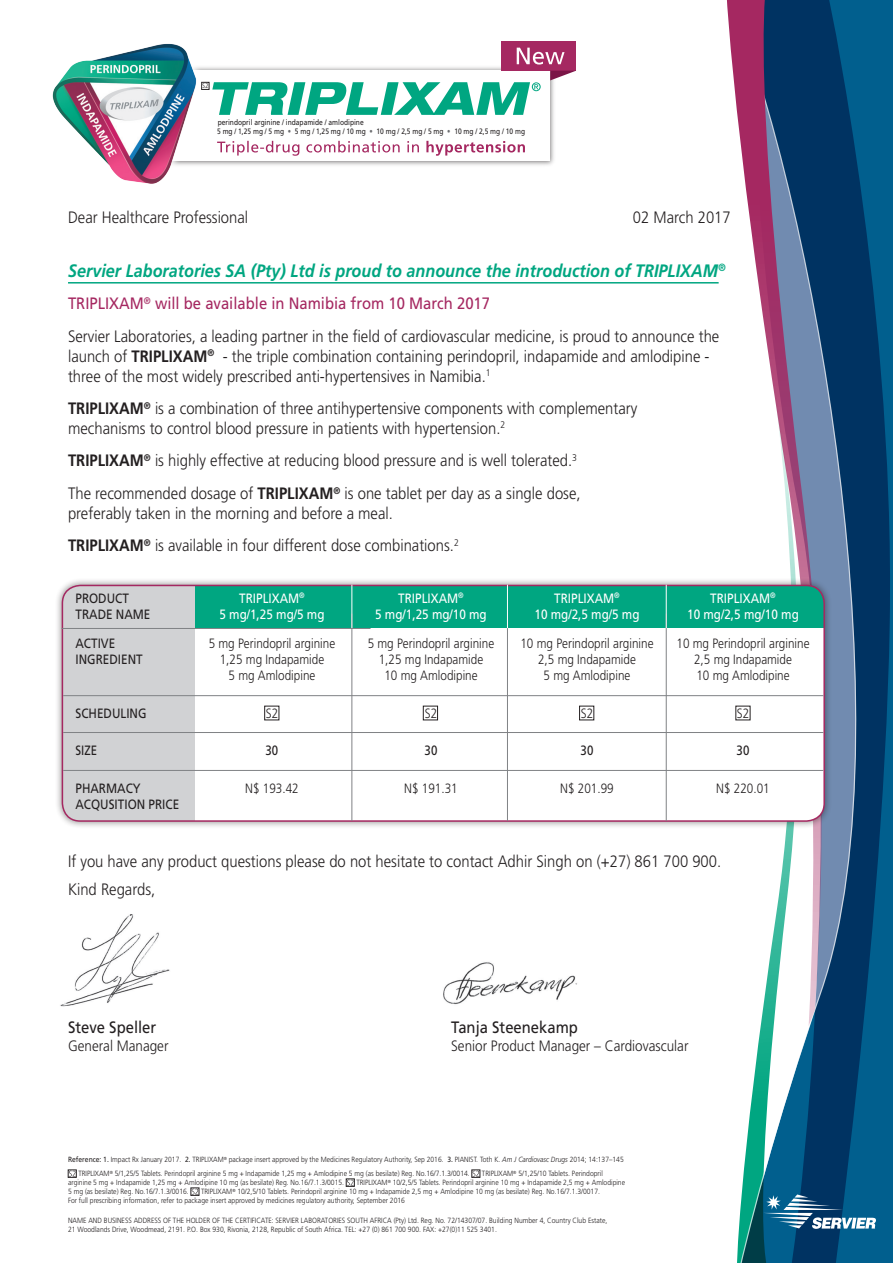
<style>
.page{position:relative;width:893px;height:1263px;background:#fff}
.page>*{position:absolute;margin:0;border:0;box-sizing:border-box;transform-origin:0 0}
.t1{font:italic 700 18px "Frutiger";color:#00a681;scale:.9 1}
.t2{font:300 16.5px/19.8px "Frutiger";color:#231f20;scale:.9 1}
.t3{font:16.5px "Frutiger";color:#a52861;scale:.9 1}
.t4{font:16.5px "Frutiger";color:#231f20;scale:.9 1}
.t5{font:300 15px "Frutiger";color:#231f20;scale:.9 1}
.t6{font:300 13.5px "Frutiger";color:#231f20;scale:.87 1}
.t7{font:13.5px "Frutiger";color:#fff;scale:.87 1}
.t8{font:13.5px "Frutiger";color:#231f20;scale:.87 1}
.t9{font:13.5px "Frutiger";color:#231f20;scale:.85 1}
.t10{font:7.8px "Frutiger";color:#231f20;scale:.85 1}
.t11{font:300 7.5px/9px "Frutiger";color:#231f20;scale:.9 1}
.t12{font:300 condensed 7.05px "Frutiger";color:#231f20}
.s1{color:#6c6d70}
.s2{font-weight:700}
.s3{font-weight:400}
.s4{font-style:italic}
</style>
<div class="page">
<img style="left:443px;top:962px;width:134px;height:43px">
<img style="left:60px;top:914px;width:110px;height:93px">
<svg style="left:872px;top:0;width:21px;height:1263px;background:#005180"></svg>
<svg style="left:737px;top:0;width:135px;height:1263px;background:#255e83"></svg>
<svg style="left:727px;top:0;width:99px;height:1026px"></svg>
<svg style="left:763px;top:1194px;width:113px;height:35px;background:#3e799d"></svg>
<div style="left:55px;top:578px;width:777px;height:251px;background:#231f20;opacity:.5"></div>
<div style="left:62px;top:585px;width:762px;height:236px;background:#fff;border-radius:18px"></div>
<div style="left:62px;top:585px;width:762px;height:43px;background:#00a681"></div>
<div style="left:62px;top:585px;width:133px;height:236px;background:#d1d2d4"></div>
<div style="left:62px;top:585px;width:763px;height:237px;border:2px solid #a52861;border-radius:18px"></div>
<hr style="left:351px;top:614px;width:1px;height:207px;background:#808285">
<hr style="left:507px;top:614px;width:1px;height:207px;background:#808285">
<hr style="left:666px;top:614px;width:1px;height:207px;background:#808285">
<hr style="left:351px;top:585px;width:1px;height:43px;background:#fff">
<hr style="left:507px;top:585px;width:1px;height:43px;background:#fff">
<hr style="left:666px;top:585px;width:1px;height:43px;background:#fff">
<hr style="left:62px;top:628px;width:309px;height:1px;background:#808285">
<hr style="left:63px;top:695px;width:760px;height:1px;background:#808285">
<hr style="left:63px;top:732px;width:760px;height:1px;background:#808285">
<hr style="left:63px;top:770px;width:760px;height:1px;background:#808285">
<div style="left:264px;top:706px;width:15px;height:14px;border:1px solid #231f20"></div>
<div style="left:423px;top:706px;width:15px;height:14px;border:1px solid #231f20"></div>
<div style="left:579px;top:706px;width:15px;height:14px;border:1px solid #231f20"></div>
<hr style="left:68px;top:282px;width:651px;height:2px;background:#00a681">
<img style="left:205px;top:64px;width:349px;height:101px">
<div style="left:138px;top:71px;width:412px;height:90px;background:#fff"></div>
<svg style="left:217px;top:141px;width:308px;height:15px"></svg>
<div style="left:502px;top:42px;width:74px;height:29px;background:#a52861"></div>
<svg style="left:517px;top:48px;width:47px;height:17px"></svg>
<svg style="left:550px;top:71px;width:25px;height:9px"></svg>
<svg style="left:212px;top:82px;width:329px;height:33px"></svg>
<div style="left:201px;top:82px;width:8px;height:8px;border:1px solid #231f20"></div>
<div style="left:43px;top:34px;width:162px;height:158px;background:#fff"></div>
<img style="left:52px;top:44px;width:145px;height:140px">
<p class="t12" style="left:202px;top:82px;width:8px">S2</p>
<p class="t10" style="left:218px;top:118px;width:173px">perindopril arginine / indapamide / amlodipine</p>
<p class="t10" style="left:217px;top:126px;width:364px">5 mg / 1,25 mg / 5 mg <span class="s1">•</span> 5 mg / 1,25 mg / 10 mg <span class="s1">•</span> 10 mg / 2,5 mg / 5 mg <span class="s1">•</span> 10 mg / 2,5 mg / 10 mg</p>
<p class="t2" style="left:68px;top:207px;width:202px">Dear Healthcare Professional</p>
<p class="t2" style="left:633px;top:207px;width:110px">02 March 2017</p>
<p class="t1" style="left:68px;top:260px;width:732px">Servier Laboratories SA (Pty) Ltd is proud to announce the introduction of TRIPLIXAM<sup>®</sup></p>
<p class="t3" style="left:68px;top:294px;width:470px">TRIPLIXAM<sup>®</sup> will be available in Namibia from 10 March 2017</p>
<p class="t2" style="left:68px;top:326px;width:725px">Servier Laboratories, a leading partner in the field of cardiovascular medicine, is proud to announce the launch of <span class="s2">TRIPLIXAM</span><sup>®</sup> - the triple combination containing perindopril, indapamide and amlodipine - three of the most widely prescribed anti-hypertensives in Namibia.<sup>1</sup></p>
<p class="t2" style="left:68px;top:398px;width:634px"><span class="s2">TRIPLIXAM</span><sup>®</sup> is a combination of three antihypertensive components with complementary mechanisms to control blood pressure in patients with hypertension.<sup>2</sup></p>
<p class="t2" style="left:68px;top:451px;width:567px"><span class="s2">TRIPLIXAM</span><sup>®</sup> is highly effective at reducing blood pressure and is well tolerated.<sup>3</sup></p>
<p class="t2" style="left:68px;top:483px;width:571px">The recommended dosage of <span class="s2">TRIPLIXAM</span><sup>®</sup> is one tablet per day as a single dose, preferably taken in the morning and before a meal.</p>
<p class="t2" style="left:68px;top:536px;width:436px"><span class="s2">TRIPLIXAM</span><sup>®</sup> is available in four different dose combinations.<sup>2</sup></p>
<p class="t8" style="left:75px;top:590px;width:63px">PRODUCT</p>
<p class="t7" style="left:239px;top:590px;width:77px">TRIPLIXAM<sup>®</sup></p>
<p class="t7" style="left:398px;top:590px;width:77px">TRIPLIXAM<sup>®</sup></p>
<p class="t7" style="left:554px;top:590px;width:77px">TRIPLIXAM<sup>®</sup></p>
<p class="t7" style="left:710px;top:590px;width:77px">TRIPLIXAM<sup>®</sup></p>
<p class="t8" style="left:75px;top:606px;width:88px">TRADE NAME</p>
<p class="t7" style="left:219px;top:606px;width:122px">5 mg/1,25 mg/5 mg</p>
<p class="t7" style="left:375px;top:606px;width:130px">5 mg/1,25 mg/10 mg</p>
<p class="t7" style="left:534px;top:606px;width:122px">10 mg/2,5 mg/5 mg</p>
<p class="t7" style="left:687px;top:606px;width:130px">10 mg/2,5 mg/10 mg</p>
<p class="t8" style="left:75px;top:635px;width:47px">ACTIVE</p>
<p class="t6" style="left:209px;top:635px;width:147px">5 mg Perindopril arginine</p>
<p class="t6" style="left:368px;top:635px;width:147px">5 mg Perindopril arginine</p>
<p class="t6" style="left:520px;top:635px;width:155px">10 mg Perindopril arginine</p>
<p class="t6" style="left:676px;top:635px;width:155px">10 mg Perindopril arginine</p>
<p class="t8" style="left:75px;top:651px;width:79px">INGREDIENT</p>
<p class="t6" style="left:220px;top:652px;width:122px">1,25 mg Indapamide</p>
<p class="t6" style="left:379px;top:652px;width:122px">1,25 mg Indapamide</p>
<p class="t6" style="left:538px;top:652px;width:114px">2,5 mg Indapamide</p>
<p class="t6" style="left:694px;top:652px;width:114px">2,5 mg Indapamide</p>
<p class="t6" style="left:229px;top:668px;width:101px">5 mg Amlodipine</p>
<p class="t6" style="left:384px;top:668px;width:109px">10 mg Amlodipine</p>
<p class="t6" style="left:544px;top:668px;width:101px">5 mg Amlodipine</p>
<p class="t6" style="left:696px;top:668px;width:109px">10 mg Amlodipine</p>
<p class="t8" style="left:75px;top:705px;width:83px">SCHEDULING</p>
<p class="t6" style="left:266px;top:705px;width:16px">S2</p>
<p class="t6" style="left:425px;top:705px;width:16px">S2</p>
<p class="t6" style="left:581px;top:705px;width:16px">S2</p>
<p class="t6" style="left:737px;top:705px;width:16px">S2</p>
<p class="t9" style="left:75px;top:742px;width:27px">SIZE</p>
<p class="t9" style="left:266px;top:742px;width:17px">30</p>
<p class="t9" style="left:425px;top:742px;width:17px">30</p>
<p class="t9" style="left:581px;top:742px;width:17px">30</p>
<p class="t9" style="left:737px;top:742px;width:17px">30</p>
<p class="t8" style="left:75px;top:780px;width:76px">PHARMACY</p>
<p class="t6" style="left:245px;top:780px;width:63px">N$ 193.42</p>
<p class="t6" style="left:404px;top:780px;width:63px">N$ 191.31</p>
<p class="t6" style="left:560px;top:780px;width:63px">N$ 201.99</p>
<p class="t6" style="left:716px;top:780px;width:63px">N$ 220.01</p>
<p class="t8" style="left:75px;top:796px;width:121px">ACQUSITION PRICE</p>
<p class="t2" style="left:68px;top:851px;width:727px">If you have any product questions please do not hesitate to contact Adhir Singh on (+27) 861 700 900.</p>
<p class="t2" style="left:68px;top:879px;width:98px">Kind Regards,</p>
<p class="t4" style="left:68px;top:1017px;width:100px">Steve Speller</p>
<p class="t5" style="left:68px;top:1037px;width:113px">General Manager</p>
<p class="t4" style="left:451px;top:1017px;width:142px">Tanja Steenekamp</p>
<p class="t5" style="left:451px;top:1037px;width:265px">Senior Product Manager – Cardiovascular</p>
<p class="t11" style="left:68px;top:1155px;width:619px"><span class="s3">Reference: 1.</span> Impact Rx January 2017. <span class="s3">2.</span> TRIPLIXAM<sup>®</sup> package insert approved by the Medicines Regulatory Authority, Sep 2016. <span class="s3">3.</span> PIANIST. Toth K. <span class="s4">Am J Cardiovasc Drugs</span> 2014; 14:137–145</p>
<p class="t11" style="left:78px;top:1169px;width:436px">TRIPLIXAM<sup>®</sup> 5/1,25/5 Tablets. Perindopril arginine 5 mg + Indapamide 1,25 mg + Amlodipine 5 mg (as besilate) Reg. No.16/7.1.3/0014.</p>
<p class="t11" style="left:482px;top:1169px;width:136px">TRIPLIXAM<sup>®</sup> 5/1,25/10 Tablets. Perindopril</p>
<p class="t11" style="left:68px;top:1178px;width:308px">arginine 5 mg + Indapamide 1,25 mg + Amlodipine 10 mg (as besilate) Reg. No.16/7.1.3/0015.</p>
<p class="t11" style="left:356px;top:1178px;width:300px">TRIPLIXAM<sup>®</sup> 10/2,5/5 Tablets. Perindopril arginine 10 mg + Indapamide 2,5 mg + Amlodipine</p>
<p class="t11" style="left:68px;top:1187px;width:136px">5 mg (as besilate) Reg. No.16/7.1.3/0016.</p>
<p class="t11" style="left:201px;top:1187px;width:445px">TRIPLIXAM<sup>®</sup> 10/2,5/10 Tablets. Perindopril arginine 10 mg + Indapamide 2,5 mg + Amlodipine 10 mg (as besilate) Reg. No.16/7.1.3/0017.</p>
<p class="t11" style="left:68px;top:1196px;width:376px">For full prescribing information, refer to package insert approved by medicines regulatory authority, September 2016</p>
<p class="t11" style="left:68px;top:1216px;width:601px">NAME AND BUSINESS ADDRESS OF THE HOLDER OF THE CERTIFICATE: SERVIER LABORATORIES SOUTH AFRICA (Pty) Ltd. Reg. No. 72/14307/07. Building Number 4, Country Club Estate,<br>21 Woodlands Drive, Woodmead, 2191. P.O. Box 930, Rivonia, 2128, Republic of South Africa. TEL: +27 (0) 861 700 900. FAX: +27(0)11 525 3401.</p>
</div>
